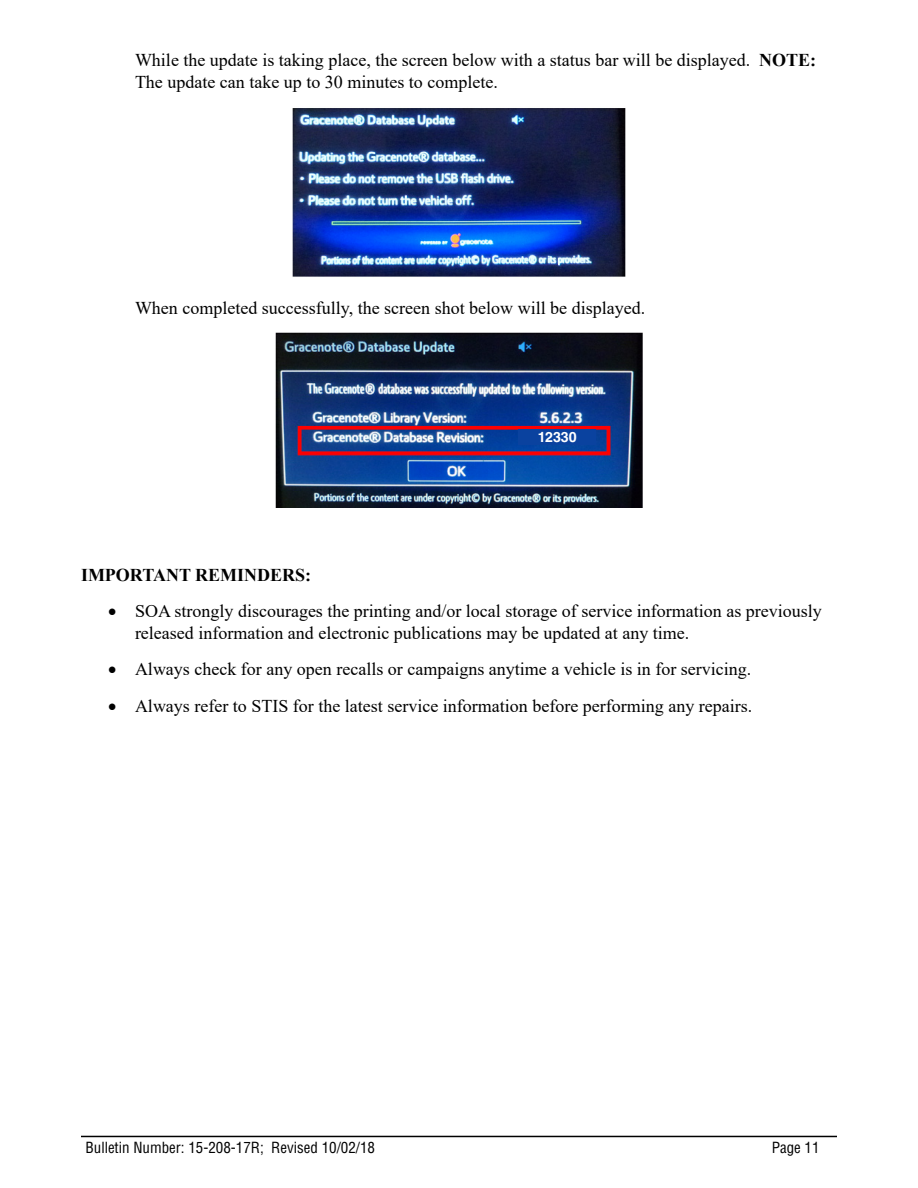
<style>
.page{position:relative;width:918px;height:1188px;background:#fff}
.page>*{position:absolute;margin:0;border:0;box-sizing:border-box;transform-origin:0 0}
.t1{font:18px/21.6px "Times New Roman";color:#000}
.t2{font:700 18px "Times New Roman";color:#000}
.t3{font:condensed 15px "Helvetica LT Std";color:#000}
.t4{font:700 14.25px "Helvetica LT Std";color:#fff}
.s1{font-weight:700}
</style>
<div class="page">
<hr style="left:81px;top:1136px;width:756px;height:1px;background:#000">
<img style="left:292px;top:108px;width:334px;height:169px">
<img style="left:276px;top:333px;width:366px;height:174px">
<div style="left:518px;top:430px;width:78px;height:15px;background:#0a429f"></div>
<p class="t1" style="left:135px;top:49px;width:683px">While the update is taking place, the screen below with a status bar will be displayed. <span class="s1">NOTE:<br></span>The update can take up to 30 minutes to complete.</p>
<p class="t1" style="left:135px;top:297px;width:512px">When completed successfully, the screen shot below will be displayed.</p>
<p class="t4" style="left:538px;top:429px;width:41px">12330</p>
<p class="t2" style="left:81px;top:562px;width:232px">IMPORTANT REMINDERS:</p>
<p class="t1" style="left:135px;top:600px;width:688px;text-indent:-27px">• SOA strongly discourages the printing and/or local storage of service information as previously released information and electronic publications may be updated at any time.</p>
<p class="t1" style="left:108px;top:658px;width:645px">• Always check for any open recalls or campaigns anytime a vehicle is in for servicing.</p>
<p class="t1" style="left:108px;top:695px;width:646px">• Always refer to STIS for the latest service information before performing any repairs.</p>
<p class="t3" style="left:86px;top:1138px;width:291px">Bulletin Number: 15-208-17R; Revised 10/02/18</p>
<p class="t3" style="left:772px;top:1138px;width:49px">Page 11</p>
</div>
